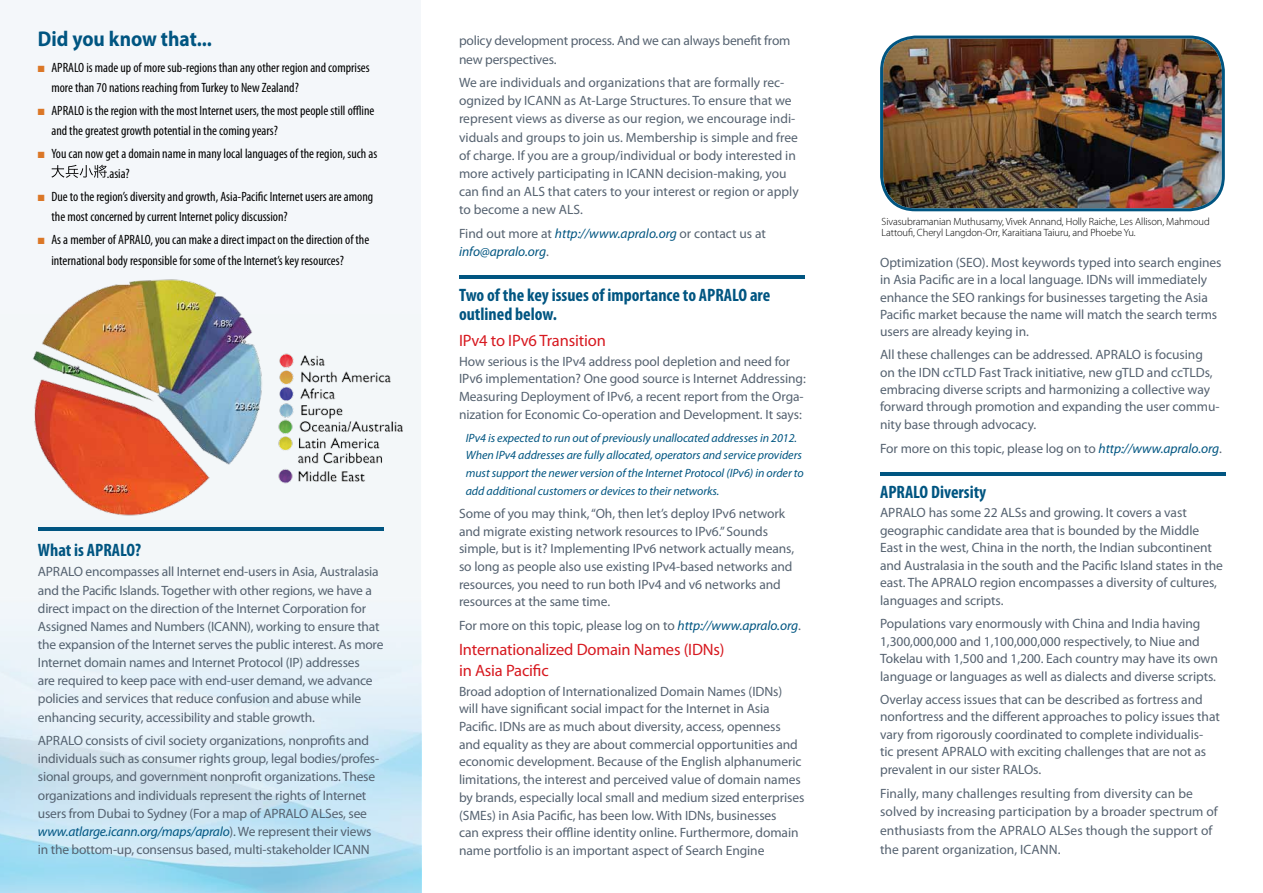
<style>
.page{position:relative;width:1263px;height:893px;background:#fff}
.page>*{position:absolute;margin:0;border:0;box-sizing:border-box;transform-origin:0 0}
.t1{font:700 21.45px "Myriad Pro";color:#005581;scale:.91 1}
.t2{font:700 condensed 18px/18.8px "Myriad Pro";color:#005581}
.t3{font:16.5px/20.4px "Myriad Pro";letter-spacing:-.01em;color:#d71920}
.t4{font:13.5px/18.1px "Myriad Pro";letter-spacing:-.005em;color:#556270}
.t5{font:condensed 13.5px/19.6px "Myriad Pro";color:#000}
.t6{font:italic 13.5px/18.1px "Myriad Pro";color:#005581}
.t7{font:italic 12px/17.7px "Myriad Pro";letter-spacing:-.005em;color:#005581}
.t8{font:300 10.5px/11.2px "Myriad Pro";letter-spacing:-.01em;color:#000}
.s1{color:#db7727}
.s2{font-style:italic;color:#005581}
.s3{font-style:normal;color:#556270}
</style>
<div class="page">
<div style="left:0;top:0;width:421px;height:893px;background:#f2f6f9"></div>
<img style="left:0;top:527px;width:421px;height:366px">
<svg style="left:51px;top:165px;width:56px;height:13px"></svg>
<hr style="left:38px;top:527px;width:345px;height:3px;background:#005581">
<hr style="left:459px;top:275px;width:345px;height:3px;background:#005581">
<hr style="left:880px;top:472px;width:345px;height:3px;background:#005581">
<img style="left:883px;top:39px;width:339px;height:169px">
<div style="left:880px;top:36px;width:345px;height:175px;border:3px solid #005581;border-radius:34px"></div>
<img style="left:33px;top:279px;width:229px;height:237px">
<img style="left:279px;top:353px;width:112px;height:66px">
<img style="left:278px;top:419px;width:125px;height:65px">
<h1 class="t1" style="left:38px;top:24px;width:193px">Did you know that...</h1>
<p class="t5" style="left:51px;top:58px;width:320px;text-indent:-13px"><span class="s1">■</span> APRALO is made up of more sub-regions than any other region and comprises more than 70 nations reaching from Turkey to New Zealand?</p>
<p class="t5" style="left:51px;top:101px;width:324px;text-indent:-13px"><span class="s1">■</span> APRALO is the region with the most Internet users, the most people still offline and the greatest growth potential in the coming years?</p>
<p class="t5" style="left:107px;top:144px;width:272px;text-indent:-69px"><span class="s1">■</span> You can now get a domain name in many local languages of the region, such as .asia?</p>
<p class="t5" style="left:51px;top:187px;width:323px;text-indent:-13px"><span class="s1">■</span> Due to the region’s diversity and growth, Asia-Pacific Internet users are among the most concerned by current Internet policy discussion?</p>
<p class="t5" style="left:51px;top:230px;width:319px;line-height:20.5px;text-indent:-13px"><span class="s1">■</span> As a member of APRALO, you can make a direct impact on the direction of the international body responsible for some of the Internet’s key resources?</p>
<h2 class="t2" style="left:38px;top:541px;width:105px">What is APRALO?</h2>
<p class="t4" style="left:38px;top:563px;width:347px">APRALO encompasses all Internet end-users in Asia, Australasia and the Pacific Islands. Together with other regions, we have a direct impact on the direction of the Internet Corporation for Assigned Names and Numbers (ICANN), working to ensure that the expansion of the Internet serves the public interest. As more Internet domain names and Internet Protocol (IP) addresses<br>are required to keep pace with end-user demand, we advance policies and services that reduce confusion and abuse while enhancing security, accessibility and stable growth.</p>
<p class="t4" style="left:38px;top:731px;width:343px">APRALO consists of civil society organizations, nonprofits and individuals such as consumer rights group, legal bodies/profes&shy;sional groups, and government nonprofit organizations. These organizations and individuals represent the rights of Internet users from Dubai to Sydney (For a map of APRALO ALSes, see <span class="s2">www.atlarge.icann.org/maps/apralo</span>). We represent their views in the bottom-up, consensus based, multi-stakeholder ICANN</p>
<p class="t4" style="left:459px;top:32px;width:333px">policy development process. And we can always benefit from new perspectives.</p>
<p class="t4" style="left:459px;top:73px;width:341px">We are individuals and organizations that are formally rec&shy;ognized by ICANN as At-Large Structures. To ensure that we represent views as diverse as our region, we encourage indi&shy;viduals and groups to join us. Membership is simple and free of charge. If you are a group/individual or body interested in more actively participating in ICANN decision-making, you can find an ALS that caters to your interest or region or apply to become a new ALS.</p>
<p class="t6" style="left:459px;top:224px;width:308px"><span class="s3">Find out more at</span> http://www.apralo.org <span class="s3">or contact us at </span>info@apralo.org<span class="s3">.</span></p>
<h2 class="t2" style="left:459px;top:286px;width:313px">Two of the key issues of importance to APRALO are outlined below.</h2>
<p class="t3" style="left:459px;top:330px;width:148px">IPv4 to IPv6 Transition</p>
<p class="t4" style="left:459px;top:352px;width:348px;line-height:17.7px">How serious is the IPv4 address pool depletion and need for IPv6 implementation? One good source is Internet Addressing:<br>Measuring Deployment of IPv6, a recent report from the Orga&shy;nization for Economic Co-operation and Development. It says:</p>
<p class="t7" style="left:466px;top:429px;width:340px">IPv4 is expected to run out of previously unallocated addresses in 2012.<br>When IPv4 addresses are fully allocated, operators and service providers must support the newer version of the Internet Protocol (IPv6) in order to add additional customers or devices to their networks.</p>
<p class="t4" style="left:459px;top:504px;width:337px;line-height:17.7px">Some of you may think, “Oh, then let’s deploy IPv6 network and migrate existing network resources to IPv6.” Sounds simple, but is it? Implementing IPv6 network actually means, so long as people also use existing IPv4-based networks and resources, you need to run both IPv4 and v6 networks and resources at the same time.</p>
<p class="t4" style="left:459px;top:616px;width:343px">For more on this topic, please log on to <span class="s2">http://www.apralo.org</span>.</p>
<p class="t3" style="left:459px;top:639px;width:267px">Internationalized Domain Names (IDNs) in Asia Pacific</p>
<p class="t4" style="left:459px;top:682px;width:347px;line-height:17.7px">Broad adoption of Internationalized Domain Names (IDNs) will have significant social impact for the Internet in Asia Pacific. IDNs are as much about diversity, access, openness and equality as they are about commercial opportunities and economic development. Because of the English alphanumeric limitations, the interest and perceived value of domain names by brands, especially local small and medium sized enterprises (SMEs) in Asia Pacific, has been low. With IDNs, businesses<br>can express their offline identity online. Furthermore, domain name portfolio is an important aspect of Search Engine</p>
<p class="t8" style="left:881px;top:216px;width:330px">Sivasubramanian Muthusamy, Vivek Annand, Holly Raiche, Les Allison, Mahmoud<br>Lattoufi, Cheryl Langdon-Orr, Karaitiana Taiuru, and Phoebe Yu.</p>
<p class="t4" style="left:880px;top:253px;width:343px;line-height:17.4px">Optimization (SEO). Most keywords typed into search engines in Asia Pacific are in a local language. IDNs will immediately enhance the SEO rankings for businesses targeting the Asia Pacific market because the name will match the search terms users are already keying in.</p>
<p class="t4" style="left:880px;top:346px;width:341px;line-height:17.4px">All these challenges can be addressed. APRALO is focusing on the IDN ccTLD Fast Track initiative, new gTLD and ccTLDs, embracing diverse scripts and harmonizing a collective way forward through promotion and expanding the user commu&shy;nity base through advocacy.</p>
<p class="t4" style="left:880px;top:439px;width:343px">For more on this topic, please log on to <span class="s2">http://www.apralo.org</span>.</p>
<h2 class="t2" style="left:880px;top:482px;width:108px">APRALO Diversity</h2>
<p class="t4" style="left:880px;top:504px;width:344px;line-height:17.5px">APRALO has some 22 ALSs and growing. It covers a vast geographic candidate area that is bounded by the Middle East in the west, China in the north, the Indian subcontinent and Australasia in the south and the Pacific Island states in the east. The APRALO region encompasses a diversity of cultures, languages and scripts.</p>
<p class="t4" style="left:880px;top:614px;width:339px;line-height:17.5px">Populations vary enormously with China and India having 1,300,000,000 and 1,100,000,000 respectively, to Niue and Tokelau with 1,500 and 1,200. Each country may have its own language or languages as well as dialects and diverse scripts.</p>
<p class="t4" style="left:880px;top:690px;width:341px;line-height:17.5px">Overlay access issues that can be described as fortress and nonfortress and the different approaches to policy issues that vary from rigorously coordinated to complete individualis&shy;tic present APRALO with exciting challenges that are not as prevalent in our sister RALOs.</p>
<p class="t4" style="left:880px;top:784px;width:339px">Finally, many challenges resulting from diversity can be solved by increasing participation by a broader spectrum of enthusiasts from the APRALO ALSes though the support of</p>
<p class="t4" style="left:880px;top:841px;width:182px">the parent organization, ICANN.</p>
</div>
